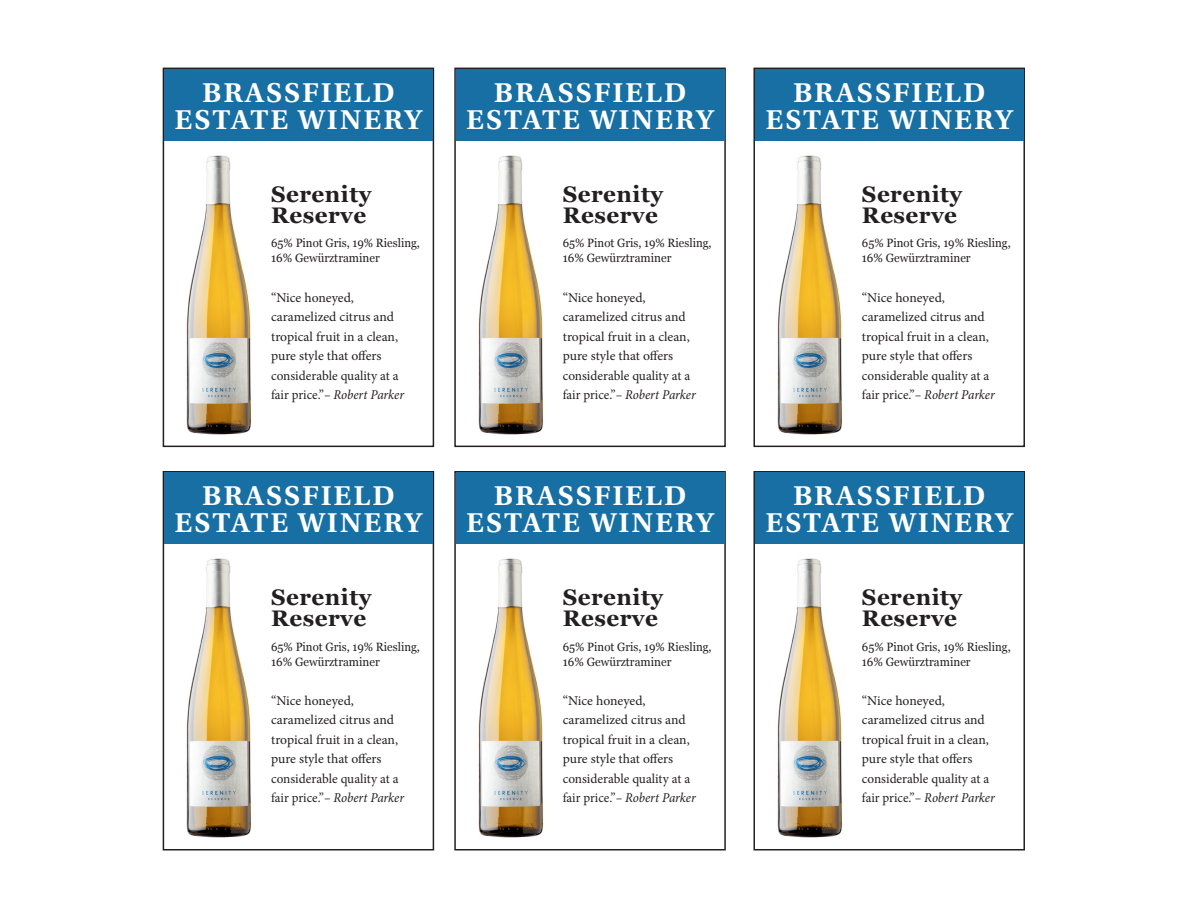
<style>
.page{position:relative;width:1188px;height:918px;background:#fff}
.page>*{position:absolute;margin:0;border:0;box-sizing:border-box;transform-origin:0 0}
.t1{font:28.8px "Utopia Std Semibold Capt";letter-spacing:.06em;color:#fff;scale:1.04 1}
.t2{font:700 22.5px/21px "Georgia";letter-spacing:.02em;color:#231f20}
.t3{font:13.5px/19.5px "Minion Pro";color:#231f20}
.t4{font:12px/15px "Georgia";color:#231f20;scale:.95 1}
.s1{font-style:italic}
</style>
<div class="page">
<div style="left:163px;top:68px;width:271px;height:379px;border:2px solid #231f20"></div>
<div style="left:164px;top:69px;width:269px;height:72px;background:#176fa4"></div>
<img style="left:186px;top:155px;width:65px;height:280px">
<div style="left:454px;top:68px;width:272px;height:379px;border:2px solid #231f20"></div>
<div style="left:456px;top:69px;width:268px;height:72px;background:#176fa4"></div>
<img style="left:478px;top:155px;width:65px;height:280px">
<div style="left:753px;top:68px;width:272px;height:379px;border:2px solid #231f20"></div>
<div style="left:755px;top:69px;width:268px;height:72px;background:#176fa4"></div>
<img style="left:777px;top:155px;width:65px;height:280px">
<div style="left:163px;top:471px;width:271px;height:379px;border:2px solid #231f20"></div>
<div style="left:164px;top:473px;width:269px;height:71px;background:#176fa4"></div>
<img style="left:186px;top:558px;width:65px;height:280px">
<div style="left:454px;top:471px;width:272px;height:379px;border:2px solid #231f20"></div>
<div style="left:456px;top:473px;width:268px;height:71px;background:#176fa4"></div>
<img style="left:478px;top:558px;width:65px;height:280px">
<div style="left:753px;top:471px;width:272px;height:379px;border:2px solid #231f20"></div>
<div style="left:755px;top:473px;width:268px;height:71px;background:#176fa4"></div>
<img style="left:777px;top:558px;width:65px;height:280px">
<p class="t1" style="left:202px;top:76px;width:186px">BRASSFIELD</p>
<p class="t1" style="left:175px;top:103px;width:240px">ESTATE WINERY</p>
<p class="t2" style="left:271px;top:183px;width:102px">Serenity<br>Reserve</p>
<p class="t4" style="left:271px;top:235px;width:158px">65% Pinot Gris, 19% Riesling,<br>16% Gewürztraminer</p>
<p class="t3" style="left:271px;top:288px;width:134px">“Nice honeyed, caramelized citrus and tropical fruit in a clean, pure style that offers considerable quality at a fair price.”<span class="s1">– Robert Parker</span></p>
<p class="t1" style="left:202px;top:479px;width:186px">BRASSFIELD</p>
<p class="t1" style="left:175px;top:506px;width:240px">ESTATE WINERY</p>
<p class="t2" style="left:271px;top:586px;width:102px">Serenity<br>Reserve</p>
<p class="t4" style="left:271px;top:639px;width:158px">65% Pinot Gris, 19% Riesling,<br>16% Gewürztraminer</p>
<p class="t3" style="left:271px;top:691px;width:134px">“Nice honeyed, caramelized citrus and tropical fruit in a clean, pure style that offers considerable quality at a fair price.”<span class="s1">– Robert Parker</span></p>
<p class="t1" style="left:494px;top:76px;width:186px">BRASSFIELD</p>
<p class="t1" style="left:466px;top:103px;width:240px">ESTATE WINERY</p>
<p class="t2" style="left:563px;top:183px;width:102px">Serenity<br>Reserve</p>
<p class="t4" style="left:563px;top:235px;width:158px">65% Pinot Gris, 19% Riesling,<br>16% Gewürztraminer</p>
<p class="t3" style="left:563px;top:288px;width:134px">“Nice honeyed, caramelized citrus and tropical fruit in a clean, pure style that offers considerable quality at a fair price.”<span class="s1">– Robert Parker</span></p>
<p class="t1" style="left:494px;top:479px;width:186px">BRASSFIELD</p>
<p class="t1" style="left:466px;top:506px;width:240px">ESTATE WINERY</p>
<p class="t2" style="left:563px;top:586px;width:102px">Serenity<br>Reserve</p>
<p class="t4" style="left:563px;top:639px;width:158px">65% Pinot Gris, 19% Riesling,<br>16% Gewürztraminer</p>
<p class="t3" style="left:563px;top:691px;width:134px">“Nice honeyed, caramelized citrus and tropical fruit in a clean, pure style that offers considerable quality at a fair price.”<span class="s1">– Robert Parker</span></p>
<p class="t1" style="left:793px;top:76px;width:186px">BRASSFIELD</p>
<p class="t1" style="left:765px;top:103px;width:240px">ESTATE WINERY</p>
<p class="t2" style="left:862px;top:183px;width:102px">Serenity<br>Reserve</p>
<p class="t4" style="left:862px;top:235px;width:158px">65% Pinot Gris, 19% Riesling,<br>16% Gewürztraminer</p>
<p class="t3" style="left:862px;top:288px;width:134px">“Nice honeyed, caramelized citrus and tropical fruit in a clean, pure style that offers considerable quality at a fair price.”<span class="s1">– Robert Parker</span></p>
<p class="t1" style="left:793px;top:479px;width:186px">BRASSFIELD</p>
<p class="t1" style="left:765px;top:506px;width:240px">ESTATE WINERY</p>
<p class="t2" style="left:862px;top:586px;width:102px">Serenity<br>Reserve</p>
<p class="t4" style="left:862px;top:639px;width:158px">65% Pinot Gris, 19% Riesling,<br>16% Gewürztraminer</p>
<p class="t3" style="left:862px;top:691px;width:134px">“Nice honeyed, caramelized citrus and tropical fruit in a clean, pure style that offers considerable quality at a fair price.”<span class="s1">– Robert Parker</span></p>
</div>
